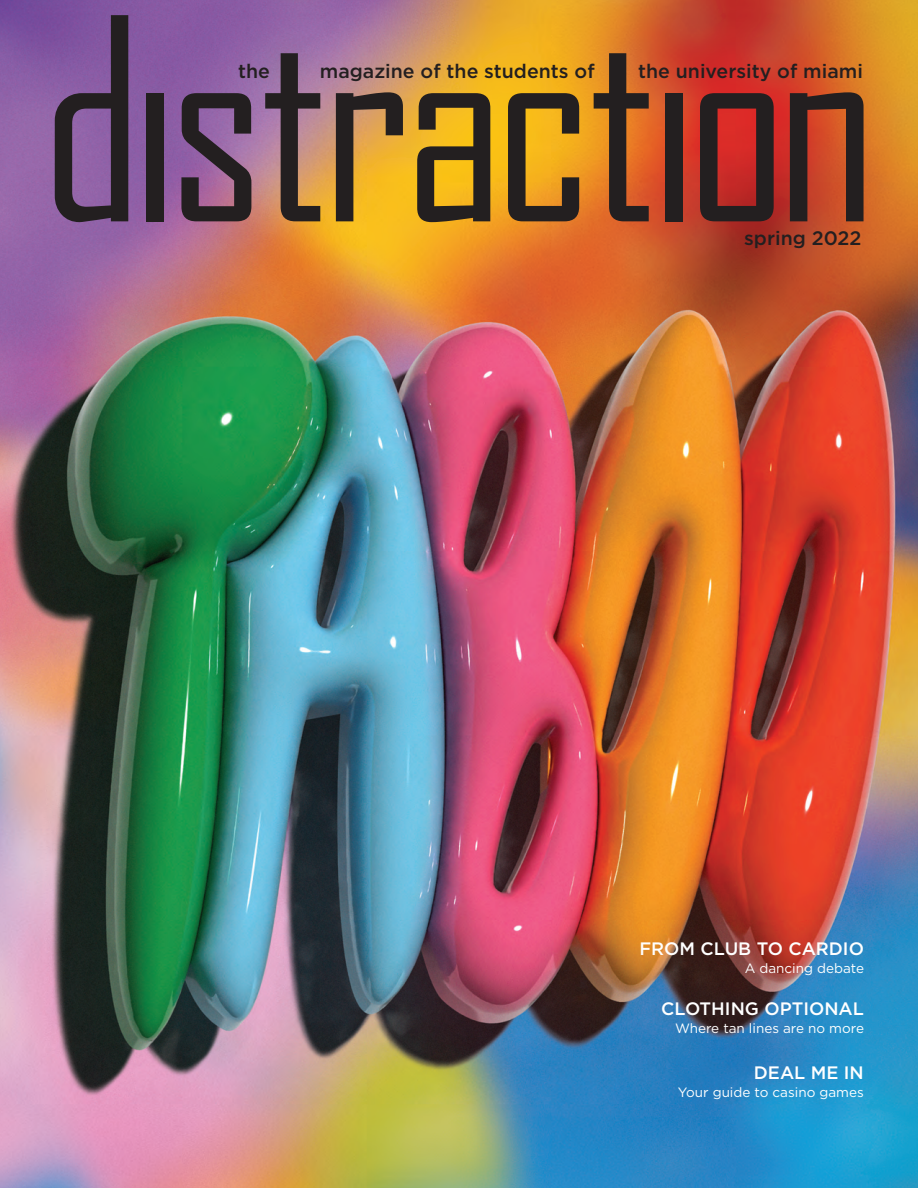
<style>
.page{position:relative;width:918px;height:1188px;background:#fff}
.page>*{position:absolute;margin:0;border:0;box-sizing:border-box;transform-origin:0 0}
.t1{font:500 19.5px "Gotham";color:#231f20}
.t2{font:500 18px "Gotham";color:#fff}
.t3{font:13.5px "Gotham";color:#fff}
</style>
<div class="page">
<img style="left:0;top:0;width:918px;height:1188px">
<svg style="left:55px;top:15px;width:73px;height:207px;background:#5c416a"></svg>
<div style="left:146px;top:93px;width:18px;height:128px;background:#231f20"></div>
<svg style="left:181px;top:93px;width:70px;height:128px;background:#5d415d"></svg>
<svg style="left:265px;top:53px;width:55px;height:168px;background:#7f5e60"></svg>
<svg style="left:336px;top:92px;width:67px;height:129px;background:#9e782c"></svg>
<svg style="left:417px;top:93px;width:73px;height:129px;background:#7a5f1e"></svg>
<svg style="left:508px;top:93px;width:71px;height:128px;background:#89651e"></svg>
<svg style="left:594px;top:53px;width:55px;height:168px;background:#955423"></svg>
<div style="left:665px;top:93px;width:18px;height:128px;background:#231f20"></div>
<svg style="left:700px;top:93px;width:74px;height:128px;background:#692322"></svg>
<svg style="left:790px;top:92px;width:74px;height:129px;background:#723424"></svg>
<p class="t1" style="left:238px;top:59px;width:33px">the</p>
<p class="t1" style="left:320px;top:59px;width:276px">magazine of the students of</p>
<p class="t1" style="left:638px;top:59px;width:226px">the university of miami</p>
<p class="t1" style="left:744px;top:225px;width:119px">spring 2022</p>
<p class="t2" style="left:639px;top:937px;width:226px">FROM CLUB TO CARDIO</p>
<p class="t3" style="left:745px;top:960px;width:121px">A dancing debate</p>
<p class="t2" style="left:661px;top:997px;width:204px">CLOTHING OPTIONAL</p>
<p class="t3" style="left:675px;top:1020px;width:190px">Where tan lines are no more</p>
<p class="t2" style="left:754px;top:1061px;width:111px">DEAL ME IN</p>
<p class="t3" style="left:678px;top:1084px;width:187px">Your guide to casino games</p>
</div>
